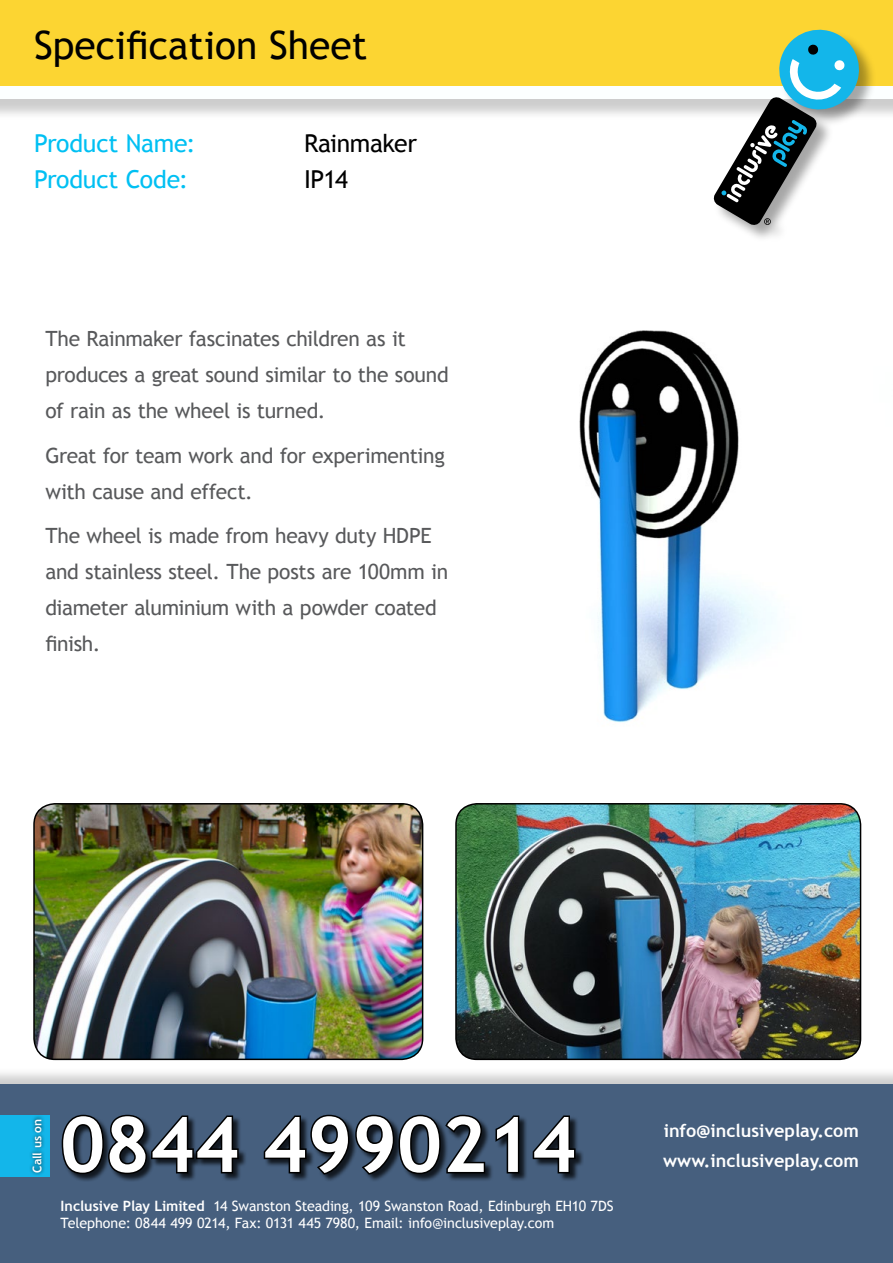
<style>
.page{position:relative;width:893px;height:1263px;background:#fff}
.page>*{position:absolute;margin:0;border:0;box-sizing:border-box;transform-origin:0 0}
.t1{font:700 76.5px "Trebuchet MS";color:#fff}
.t2{font:39px "Trebuchet MS";color:#000}
.t3{font:24.75px "Trebuchet MS";letter-spacing:-.01em;color:#00c0f3}
.t4{font:24.75px "Trebuchet MS";letter-spacing:-.02em;color:#000}
.t5{font:21px/36px "Trebuchet MS";letter-spacing:-.015em;color:#58595b}
.t6{font:700 18px/30px "Trebuchet MS";color:#fff}
.t7{font:14.25px/17.7px "Trebuchet MS";letter-spacing:-.005em;color:#fff}
.t8{font:700 12px "Trebuchet MS";color:#fff}
.s1{font-weight:700}
</style>
<div class="page">
<div style="left:0;top:1067px;width:893px;height:196px;background:#000;opacity:.2"></div>
<div style="left:0;top:1084px;width:893px;height:179px;background:#465f7e"></div>
<div style="left:61px;top:1115px;width:523px;height:67px;background:#000;opacity:.75"></div>
<svg style="left:61px;top:1114px;width:179px;height:62px"></svg>
<svg style="left:262px;top:1114px;width:225px;height:62px"></svg>
<svg style="left:494px;top:1115px;width:27px;height:60px"></svg>
<svg style="left:531px;top:1115px;width:46px;height:60px"></svg>
<div style="left:0;top:1115px;width:49px;height:61px;background:#13b6ea"></div>
<div style="left:29px;top:1115px;width:17px;height:62px;background:#000;opacity:.75"></div>
<div style="left:0;top:46px;width:893px;height:74px;background:#000;opacity:.2"></div>
<div style="left:0;top:43px;width:893px;height:55px;background:#fcffff"></div>
<div style="left:0;top:0;width:893px;height:86px;background:#fcd532"></div>
<img style="left:34px;top:804px;width:389px;height:255px">
<div style="left:33px;top:803px;width:390px;height:257px;border:2px solid #000;border-radius:21px"></div>
<img style="left:456px;top:804px;width:404px;height:255px">
<div style="left:455px;top:803px;width:406px;height:257px;border:2px solid #000;border-radius:21px"></div>
<div style="left:714px;top:30px;width:163px;height:213px;background:#000;opacity:.35"></div>
<svg style="left:713px;top:29px;width:152px;height:197px"></svg>
<img style="left:579px;top:330px;width:195px;height:393px">
<h2 class="t2" style="left:34px;top:22px;width:335px">Specification Sheet</h2>
<p class="t3" style="left:34px;top:129px;width:163px">Product Name:</p>
<p class="t4" style="left:304px;top:129px;width:114px">Rainmaker</p>
<p class="t3" style="left:34px;top:165px;width:156px">Product Code:</p>
<p class="t4" style="left:304px;top:165px;width:45px">IP14</p>
<p class="t5" style="left:45px;top:321px;width:405px">The Rainmaker fascinates children as it produces a great sound similar to the sound of rain as the wheel is turned.</p>
<p class="t5" style="left:45px;top:437px;width:401px">Great for team work and for experimenting with cause and effect.</p>
<p class="t5" style="left:45px;top:518px;width:404px">The wheel is made from heavy duty HDPE and stainless steel. The posts are 100mm in diameter aluminium with a powder coated finish.</p>
<p class="t8" style="left:30px;top:1173px;width:56px;rotate:-90deg">Call us on</p>
<h1 class="t1" style="left:60px;top:1097px;width:518px">0844 4990214</h1>
<p class="t6" style="left:663px;top:1116px;width:197px">info@inclusiveplay.com www.inclusiveplay.com</p>
<p class="t7" style="left:61px;top:1197px;width:555px"><span class="s1">Inclusive Play Limited</span> 14 Swanston Steading, 109 Swanston Road, Edinburgh EH10 7DS<br>Telephone: 0844 499 0214, Fax: 0131 445 7980, Email: info@inclusiveplay.com</p>
</div>
